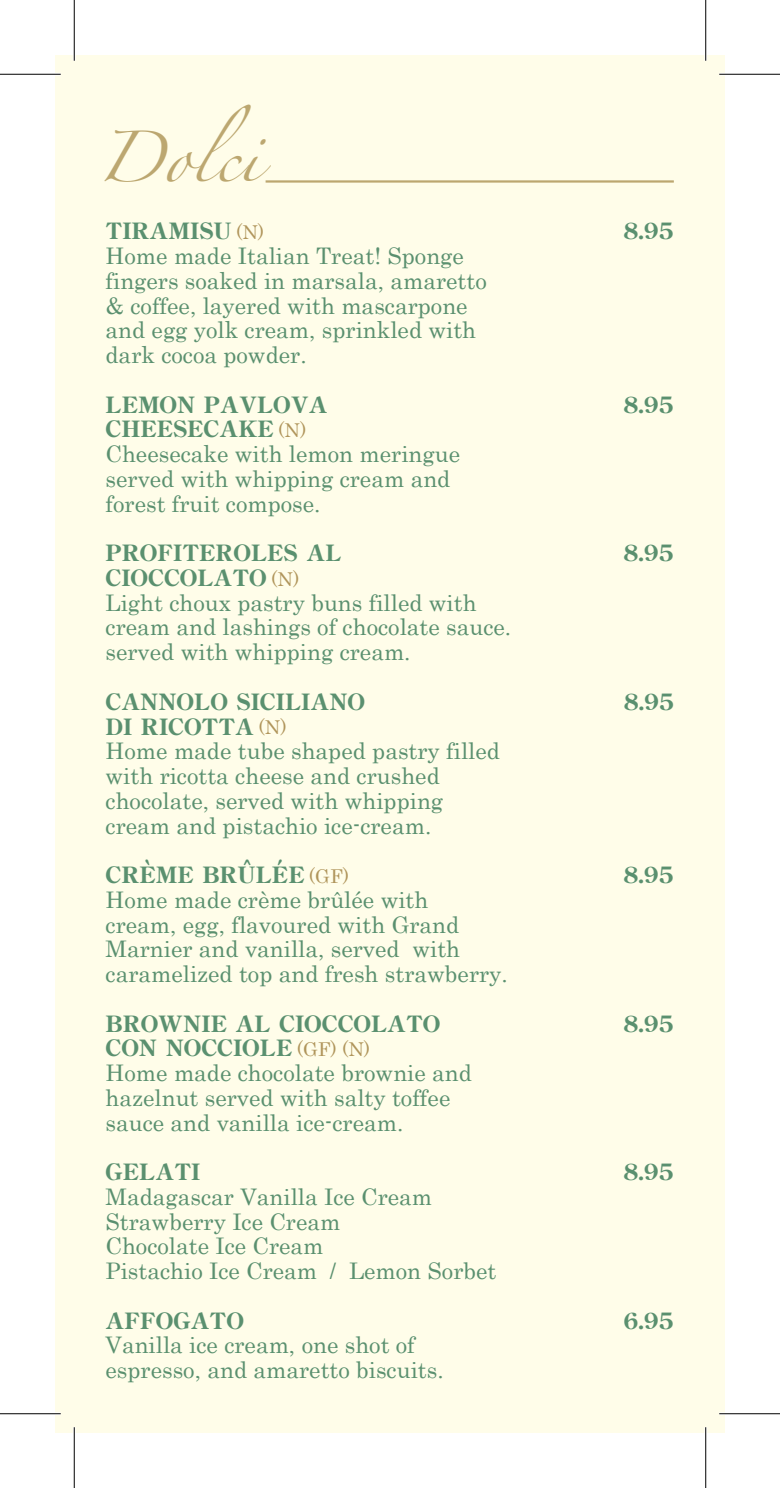
<style>
.page{position:relative;width:780px;height:1488px;background:#fff}
.page>*{position:absolute;margin:0;border:0;box-sizing:border-box;transform-origin:0 0}
.t1{font:45.68px "Zapfino";color:#bca770}
.t2{font:22.72px/24.8px "Century";color:#5a906f}
.t3{font:22.72px "Century Oldstyle ICG Bold";color:#5a906f}
.s1{font-family:"Century";font-size:19.12px;color:#b0955b}
</style>
<div class="page">
<div style="left:55px;top:55px;width:670px;height:1378px;background:#fffde9"></div>
<hr style="left:266px;top:180px;width:408px;height:3px;background:#bca770">
<hr style="left:0;top:73px;width:61px;height:3px;background:#fff">
<hr style="left:719px;top:73px;width:61px;height:3px;background:#fff">
<hr style="left:0;top:1412px;width:61px;height:3px;background:#fff">
<hr style="left:719px;top:1412px;width:61px;height:3px;background:#fff">
<hr style="left:73px;top:0;width:3px;height:61px;background:#fff">
<hr style="left:73px;top:1427px;width:3px;height:61px;background:#fff">
<hr style="left:704px;top:0;width:3px;height:61px;background:#fff">
<hr style="left:704px;top:1427px;width:3px;height:61px;background:#fff">
<hr style="left:0;top:74px;width:61px;height:1px;background:#000">
<hr style="left:719px;top:74px;width:61px;height:1px;background:#000">
<hr style="left:0;top:1413px;width:61px;height:1px;background:#000">
<hr style="left:719px;top:1413px;width:61px;height:1px;background:#000">
<hr style="left:74px;top:0;width:1px;height:61px;background:#000">
<hr style="left:74px;top:1427px;width:1px;height:61px;background:#000">
<hr style="left:705px;top:0;width:1px;height:61px;background:#000">
<hr style="left:705px;top:1427px;width:1px;height:61px;background:#000">
<h1 class="t1" style="left:97px;top:139px;width:164px">Dolci</h1>
<p class="t3" style="left:106px;top:216px;width:160px">TIRAMISU <span class="s1">(N)</span></p>
<p class="t3" style="left:623px;top:216px;width:52px">8.95</p>
<p class="t2" style="left:106px;top:242px;width:383px">Home made Italian Treat! Sponge fingers soaked in marsala, amaretto &amp; coffee, layered with mascarpone and egg yolk cream, sprinkled with dark cocoa powder.</p>
<p class="t3" style="left:106px;top:389px;width:224px">LEMON PAVLOVA</p>
<p class="t3" style="left:623px;top:389px;width:52px">8.95</p>
<p class="t3" style="left:106px;top:414px;width:202px">CHEESECAKE <span class="s1">(N)</span></p>
<p class="t2" style="left:106px;top:440px;width:356px">Cheesecake with lemon meringue served with whipping cream and forest fruit compose.</p>
<p class="t3" style="left:106px;top:538px;width:237px">PROFITEROLES AL</p>
<p class="t3" style="left:623px;top:538px;width:52px">8.95</p>
<p class="t3" style="left:106px;top:563px;width:195px">CIOCCOLATO <span class="s1">(N)</span></p>
<p class="t2" style="left:106px;top:588px;width:407px">Light choux pastry buns filled with cream and lashings of chocolate sauce. served with whipping cream.</p>
<p class="t3" style="left:106px;top:686px;width:261px">CANNOLO SICILIANO</p>
<p class="t3" style="left:624px;top:686px;width:52px">8.95</p>
<p class="t3" style="left:106px;top:711px;width:183px">DI RICOTTA <span class="s1">(N)</span></p>
<p class="t2" style="left:106px;top:737px;width:396px">Home made tube shaped pastry filled with ricotta cheese and crushed chocolate, served with whipping cream and pistachio ice-cream.</p>
<p class="t3" style="left:106px;top:860px;width:245px">CRÈME BRÛLÉE <span class="s1">(GF)</span></p>
<p class="t3" style="left:623px;top:860px;width:52px">8.95</p>
<p class="t2" style="left:106px;top:885px;width:404px">Home made crème brûlée with<br>cream, egg, flavoured with Grand Marnier and vanilla, served with caramelized top and fresh strawberry.</p>
<p class="t3" style="left:106px;top:1008px;width:336px">BROWNIE AL CIOCCOLATO</p>
<p class="t3" style="left:623px;top:1008px;width:52px">8.95</p>
<p class="t3" style="left:106px;top:1033px;width:266px">CON NOCCIOLE <span class="s1">(GF) (N)</span></p>
<p class="t2" style="left:106px;top:1058px;width:368px">Home made chocolate brownie and hazelnut served with salty toffee sauce and vanilla ice-cream.</p>
<p class="t3" style="left:106px;top:1157px;width:96px">GELATI</p>
<p class="t3" style="left:623px;top:1157px;width:52px">8.95</p>
<p class="t2" style="left:106px;top:1182px;width:392px">Madagascar Vanilla Ice Cream<br>Strawberry Ice Cream<br>Chocolate Ice Cream<br>Pistachio Ice Cream / Lemon Sorbet</p>
<p class="t3" style="left:106px;top:1305px;width:140px">AFFOGATO</p>
<p class="t3" style="left:623px;top:1305px;width:52px">6.95</p>
<p class="t2" style="left:106px;top:1331px;width:340px">Vanilla ice cream, one shot of espresso, and amaretto biscuits.</p>
</div>
